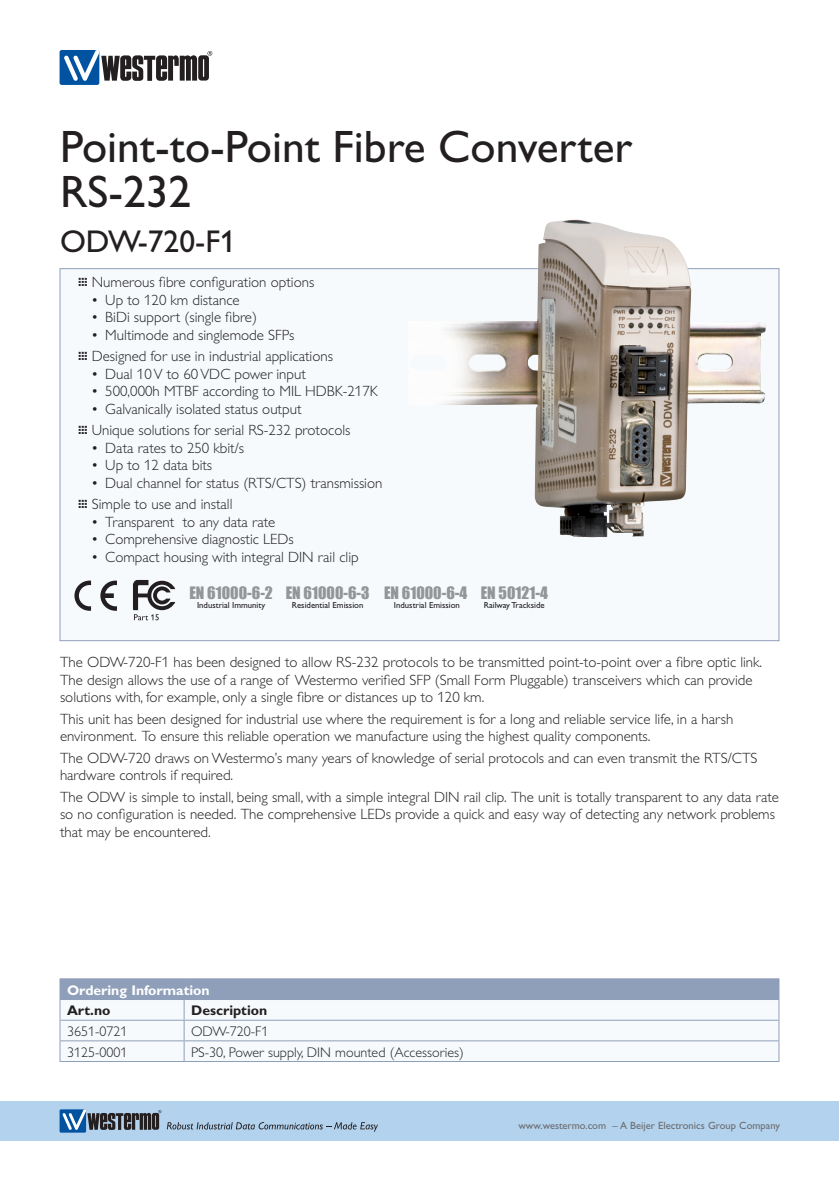
<style>
.page{position:relative;width:839px;height:1186px;background:#fff}
.page>*{position:absolute;margin:0;border:0;box-sizing:border-box;transform-origin:0 0}
.Hedline_page1{font:45.5px/45.5px "Gill Alt One Mod";color:#231f20}
.Hedline2_page1{font:31.5px "Gill Alt One Mod";color:#231f20}
.t1{font:15.75px "Impact";color:#939598}
.Brödtext{font:300 14.88px/17.5px "Gill Alt One Mod";color:#231f20}
.bullet2{font:300 14.88px "Gill Alt One Mod";color:#231f20}
.Bullet1{font:300 14.88px "Gill Alt One Mod";color:#231f20}
.Bildtext{font:300 14px "Gill Alt One Mod";color:#231f20}
.Tabellrubrik{font:700 14px "Gill Alt One Mod";color:#fff}
.Bildtext-2{font:700 14px "Gill Alt One Mod";color:#231f20}
.t2{font:10.5px "Gill Alt One Mod";color:#6c6d70}
.t3{font:8.75px "Gill Alt One Mod";color:#231f20}
.s1{font-weight:400}
</style>
<div class="page">
<div style="left:0;top:1101px;width:838px;height:40px;background:#b3d2ee"></div>
<div style="left:60px;top:1109px;width:26px;height:23px;background:#0153a1"></div>
<svg style="left:62px;top:1109px;width:99px;height:21px"></svg>
<svg style="left:167px;top:1122px;width:211px;height:9px"></svg>
<div style="left:60px;top:50px;width:39px;height:35px;background:#0153a1;border-radius:2px"></div>
<svg style="left:64px;top:50px;width:148px;height:31px"></svg>
<div style="left:60px;top:268px;width:719px;height:373px;background:#f6fafd;border:1px solid #8f9fba"></div>
<img style="left:408px;top:220px;width:357px;height:317px">
<svg style="left:74px;top:580px;width:17px;height:31px"></svg>
<svg style="left:100px;top:580px;width:17px;height:31px"></svg>
<svg style="left:133px;top:580px;width:42px;height:40px"></svg>
<div style="left:60px;top:978px;width:718px;height:21px;background:#8f9fba"></div>
<div style="left:61px;top:1000px;width:717px;height:61px;background:#f6fafd"></div>
<hr style="left:184px;top:978px;width:595px;height:1px;background:#8f9fba">
<hr style="left:60px;top:999px;width:124px;height:1px;background:#8f9fba">
<hr style="left:184px;top:999px;width:595px;height:1px;background:#8f9fba">
<hr style="left:60px;top:1019px;width:124px;height:1px;background:#8f9fba">
<hr style="left:184px;top:1019px;width:595px;height:1px;background:#8f9fba">
<hr style="left:60px;top:1040px;width:124px;height:1px;background:#8f9fba">
<svg style="left:60px;top:1000px;width:1px;height:61px"></svg>
<hr style="left:184px;top:1040px;width:595px;height:1px;background:#8f9fba">
<svg style="left:184px;top:1000px;width:1px;height:61px"></svg>
<svg style="left:778px;top:979px;width:1px;height:82px"></svg>
<hr style="left:60px;top:1061px;width:124px;height:1px;background:#8f9fba">
<hr style="left:184px;top:1061px;width:595px;height:1px;background:#8f9fba">
<p class="Hedline_page1" style="left:60px;top:124px;width:574px">Point-to-Point Fibre Converter<br>RS-232</p>
<p class="Hedline2_page1" style="left:60px;top:224px;width:177px">ODW-720-F1</p>
<p class="Bullet1" style="left:78px;top:274px;width:238px"><span class="s1">…</span> Numerous fibre configuration options</p>
<p class="bullet2" style="left:91px;top:292px;width:150px">• Up to 120 km distance</p>
<p class="bullet2" style="left:91px;top:309px;width:167px">• BiDi support (single fibre)</p>
<p class="bullet2" style="left:91px;top:327px;width:205px">• Multimode and singlemode SFPs</p>
<p class="Bullet1" style="left:78px;top:348px;width:256px"><span class="s1">…</span> Designed for use in industrial applications</p>
<p class="bullet2" style="left:91px;top:366px;width:216px">• Dual 10 V to 60 VDC power input</p>
<p class="bullet2" style="left:91px;top:383px;width:288px">• 500,000h MTBF according to MIL HDBK-217K</p>
<p class="bullet2" style="left:91px;top:401px;width:212px">• Galvanically isolated status output</p>
<p class="Bullet1" style="left:78px;top:422px;width:274px"><span class="s1">…</span> Unique solutions for serial RS-232 protocols</p>
<p class="bullet2" style="left:91px;top:440px;width:154px">• Data rates to 250 kbit/s</p>
<p class="bullet2" style="left:91px;top:457px;width:122px">• Up to 12 data bits</p>
<p class="bullet2" style="left:91px;top:475px;width:292px">• Dual channel for status (RTS/CTS) transmission</p>
<p class="Bullet1" style="left:78px;top:496px;width:156px"><span class="s1">…</span> Simple to use and install</p>
<p class="bullet2" style="left:91px;top:514px;width:185px">• Transparent to any data rate</p>
<p class="bullet2" style="left:91px;top:531px;width:204px">• Comprehensive diagnostic LEDs</p>
<p class="bullet2" style="left:91px;top:549px;width:269px">• Compact housing with integral DIN rail clip</p>
<p class="t1" style="left:189px;top:581px;width:85px">EN 61000-6-2</p>
<p class="t3" style="left:197px;top:600px;width:70px">Industrial Immunity</p>
<p class="t1" style="left:285px;top:581px;width:85px">EN 61000-6-3</p>
<p class="t3" style="left:292px;top:600px;width:73px">Residential Emission</p>
<p class="t1" style="left:384px;top:581px;width:85px">EN 61000-6-4</p>
<p class="t3" style="left:394px;top:600px;width:68px">Industrial Emission</p>
<p class="t1" style="left:480px;top:581px;width:69px">EN 50121-4</p>
<p class="t3" style="left:483px;top:600px;width:62px">Railway Trackside</p>
<p class="Brödtext" style="left:60px;top:654px;width:703px">The ODW-720-F1 has been designed to allow RS-232 protocols to be transmitted point-to-point over a fibre optic link.<br>The design allows the use of a range of Westermo verified SFP (Small Form Pluggable) transceivers which can provide solutions with, for example, only a single fibre or distances up to 120 km.</p>
<p class="Brödtext" style="left:60px;top:710px;width:674px">This unit has been designed for industrial use where the requirement is for a long and reliable service life, in a harsh environment. To ensure this reliable operation we manufacture using the highest quality components.</p>
<p class="Brödtext" style="left:60px;top:749px;width:699px">The ODW-720 draws on Westermo’s many years of knowledge of serial protocols and can even transmit the RTS/CTS hardware controls if required.</p>
<p class="Brödtext" style="left:60px;top:788px;width:720px">The ODW is simple to install, being small, with a simple integral DIN rail clip. The unit is totally transparent to any data rate so no configuration is needed. The comprehensive LEDs provide a quick and easy way of detecting any network problems that may be encountered.</p>
<p class="Tabellrubrik" style="left:67px;top:982px;width:144px">Ordering Information</p>
<p class="Bildtext-2" style="left:67px;top:1002px;width:45px">Art.no</p>
<p class="Bildtext-2" style="left:191px;top:1002px;width:78px">Description</p>
<p class="Bildtext" style="left:67px;top:1023px;width:62px">3651-0721</p>
<p class="Bildtext" style="left:191px;top:1023px;width:79px">ODW-720-F1</p>
<p class="Bildtext" style="left:67px;top:1044px;width:62px">3125-0001</p>
<p class="Bildtext" style="left:191px;top:1044px;width:274px">PS-30, Power supply, DIN mounted (Accessories)</p>
<p class="t2" style="left:518px;top:1119px;width:263px">www.westermo.com – A Beijer Electronics Group Company</p>
</div>
